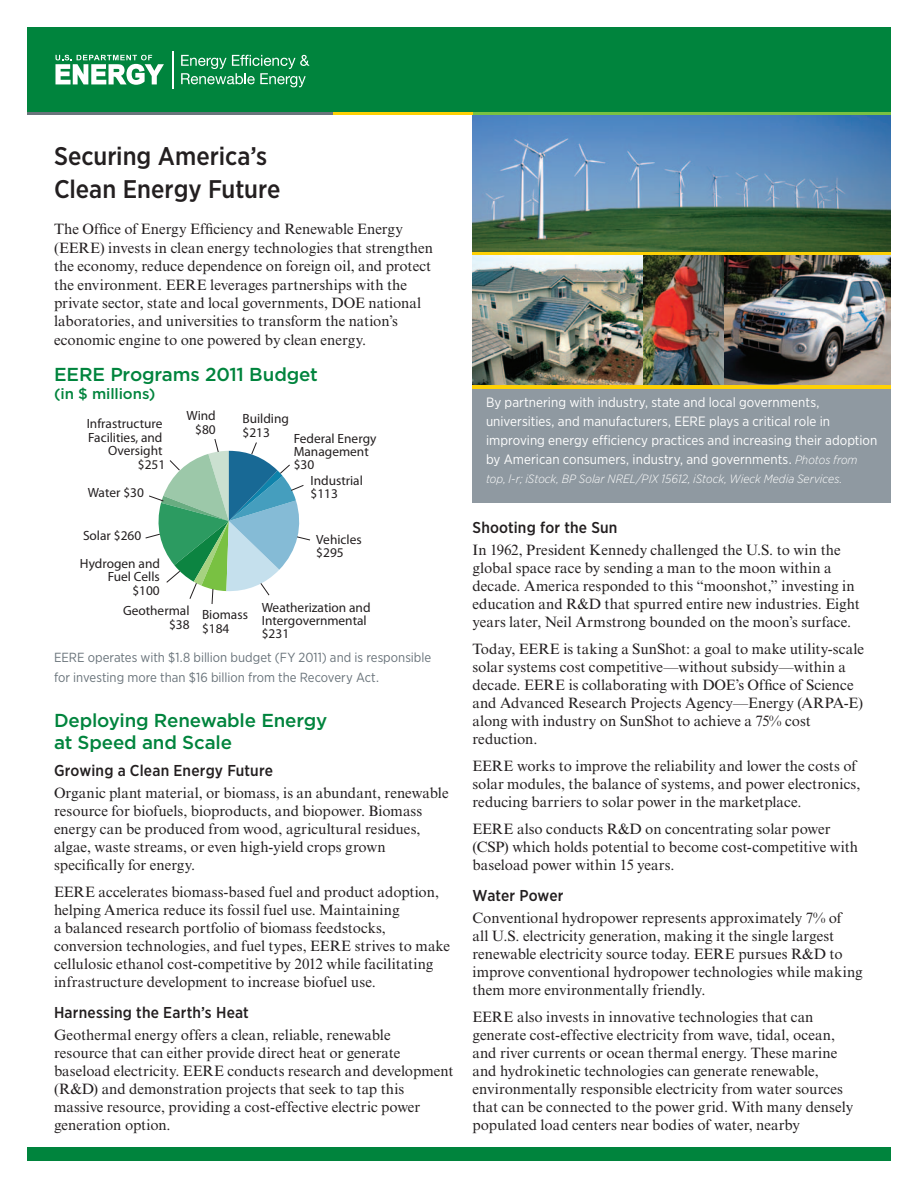
<style>
.page{position:relative;width:918px;height:1188px;background:#fff}
.page>*{position:absolute;margin:0;border:0;box-sizing:border-box;transform-origin:0 0}
.t1{font:500 25.5px/33px "Gotham Narrow";color:#231f20}
.Subhead_1{font:500 18.75px/22.5px "Gotham";letter-spacing:-.01em;color:#00843d}
.Subhead_2{font:500 15.75px "Gotham Narrow";letter-spacing:.01em;color:#231f20}
.Base_Text{font:15px/18px "Times New Roman MT Std";color:#231f20}
.Subhead_1-2{font:500 15px "Gotham";letter-spacing:-.005em;color:#00843d}
.caption_reverse{font:13.5px/19.2px "Gotham Narrow";letter-spacing:.005em;color:#fff}
.t2{font:13.35px/13.4px "Myriad Pro";color:#231f20}
.caption_reverse-2{font:13.2px/19.2px "Gotham Narrow";color:#6a747b}
.caption_reverse-3{font:italic 300 12px "Gotham Narrow";letter-spacing:.005em;color:#fff}
.s1{font-weight:300;font-style:italic;font-size:12px}
</style>
<div class="page">
<img style="left:472px;top:115px;width:419px;height:137px">
<img style="left:642px;top:255px;width:82px;height:131px">
<img style="left:724px;top:255px;width:167px;height:131px">
<img style="left:472px;top:255px;width:170px;height:131px">
<div style="left:472px;top:387px;width:419px;height:116px;background:#8f99a1"></div>
<hr style="left:472px;top:386px;width:419px;height:3px;background:#fed105">
<svg style="left:145px;top:439px;width:166px;height:165px"></svg>
<hr style="left:472px;top:252px;width:419px;height:3px;background:#fed105">
<svg style="left:27px;top:111px;width:306px;height:4px"></svg>
<div style="left:27px;top:1148px;width:864px;height:13px;background:#00843d"></div>
<svg style="left:472px;top:111px;width:419px;height:4px;background:#5ab140"></svg>
<svg style="left:333px;top:111px;width:139px;height:4px"></svg>
<div style="left:27px;top:27px;width:864px;height:84px;background:#00843d"></div>
<svg style="left:55px;top:55px;width:109px;height:30px"></svg>
<hr style="left:172px;top:51px;width:1px;height:37px;background:#fff">
<svg style="left:181px;top:55px;width:129px;height:32px"></svg>
<p class="t1" style="left:54px;top:139px;width:228px">Securing America’s<br>Clean Energy Future</p>
<p class="Base_Text" style="left:54px;top:220px;width:381px">The Office of Energy Efficiency and Renewable Energy (EERE) invests in clean energy technologies that strengthen the economy, reduce dependence on foreign oil, and protect the environment. EERE leverages partnerships with the private sector, state and local governments, DOE national laboratories, and universities to transform the nation’s economic engine to one powered by clean energy.</p>
<p class="Subhead_1" style="left:54px;top:363px;width:265px">EERE Programs 2011 Budget</p>
<p class="Subhead_1-2" style="left:54px;top:384px;width:103px">(in $ millions)</p>
<p class="t2" style="left:87px;top:417px;width:80px;text-align:right">Infrastructure<br>Facilities, and<br>Oversight $251</p>
<p class="t2" style="left:88px;top:486px;width:58px">Water $30</p>
<p class="t2" style="left:83px;top:529px;width:60px">Solar $260</p>
<p class="t2" style="left:80px;top:557px;width:82px;text-align:right">Hydrogen and<br>Fuel Cells $100</p>
<p class="t2" style="left:187px;top:409px;width:31px;text-align:right">Wind $80</p>
<p class="t2" style="left:243px;top:412px;width:48px">Building $213</p>
<p class="t2" style="left:294px;top:431px;width:84px">Federal Energy<br>Management $30</p>
<p class="t2" style="left:311px;top:474px;width:54px">Industrial $113</p>
<p class="t2" style="left:316px;top:533px;width:47px">Vehicles $295</p>
<p class="t2" style="left:123px;top:604px;width:68px;text-align:right">Geothermal $38</p>
<p class="t2" style="left:202px;top:608px;width:47px">Biomass $184</p>
<p class="t2" style="left:262px;top:600px;width:110px">Weatherization and<br>Intergovernmental $231</p>
<p class="caption_reverse-2" style="left:54px;top:648px;width:379px">EERE operates with $1.8 billion budget (FY 2011) and is responsible for investing more than $16 billion from the Recovery Act.</p>
<p class="Subhead_1" style="left:54px;top:709px;width:275px">Deploying Renewable Energy at Speed and Scale</p>
<p class="Subhead_2" style="left:54px;top:761px;width:221px">Growing a Clean Energy Future</p>
<p class="Base_Text" style="left:54px;top:784px;width:396px">Organic plant material, or biomass, is an abundant, renewable resource for biofuels, bioproducts, and biopower. Biomass energy can be produced from wood, agricultural residues, algae, waste streams, or even high-yield crops grown specifically for energy.</p>
<p class="Base_Text" style="left:54px;top:883px;width:398px">EERE accelerates biomass-based fuel and product adoption, helping America reduce its fossil fuel use. Maintaining<br>a balanced research portfolio of biomass feedstocks, conversion technologies, and fuel types, EERE strives to make cellulosic ethanol cost-competitive by 2012 while facilitating infrastructure development to increase biofuel use.</p>
<p class="Subhead_2" style="left:54px;top:1003px;width:196px">Harnessing the Earth’s Heat</p>
<p class="Base_Text" style="left:54px;top:1026px;width:401px">Geothermal energy offers a clean, reliable, renewable<br>resource that can either provide direct heat or generate baseload electricity. EERE conducts research and development (R&amp;D) and demonstration projects that seek to tap this massive resource, providing a cost-effective electric power generation option.</p>
<p class="caption_reverse" style="left:486px;top:392px;width:393px">By partnering with industry, state and local governments, universities, and manufacturers, EERE plays a critical role in improving energy efficiency practices and increasing their adoption by American consumers, industry, and governments. <span class="s1">Photos from</span></p>
<p class="caption_reverse-3" style="left:486px;top:472px;width:358px">top, l-r; iStock, BP Solar NREL/PIX 15612, iStock, Wieck Media Services.</p>
<p class="Subhead_2" style="left:472px;top:518px;width:147px">Shooting for the Sun</p>
<p class="Base_Text" style="left:472px;top:541px;width:389px">In 1962, President Kennedy challenged the U.S. to win the global space race by sending a man to the moon within a decade. America responded to this “moonshot,” investing in education and R&amp;D that spurred entire new industries. Eight years later, Neil Armstrong bounded on the moon’s surface.</p>
<p class="Base_Text" style="left:472px;top:640px;width:393px">Today, EERE is taking a SunShot: a goal to make utility-scale solar systems cost competitive—without subsidy—within a decade. EERE is collaborating with DOE’s Office of Science and Advanced Research Projects Agency—Energy (ARPA-E) along with industry on SunShot to achieve a 75% cost reduction.</p>
<p class="Base_Text" style="left:472px;top:757px;width:389px">EERE works to improve the reliability and lower the costs of solar modules, the balance of systems, and power electronics, reducing barriers to solar power in the marketplace.</p>
<p class="Base_Text" style="left:472px;top:820px;width:387px">EERE also conducts R&amp;D on concentrating solar power (CSP) which holds potential to become cost-competitive with baseload power within 15 years.</p>
<p class="Subhead_2" style="left:472px;top:886px;width:93px">Water Power</p>
<p class="Base_Text" style="left:472px;top:909px;width:392px">Conventional hydropower represents approximately 7% of<br>all U.S. electricity generation, making it the single largest renewable electricity source today. EERE pursues R&amp;D to improve conventional hydropower technologies while making them more environmentally friendly.</p>
<p class="Base_Text" style="left:472px;top:1008px;width:382px">EERE also invests in innovative technologies that can generate cost-effective electricity from wave, tidal, ocean, and river currents or ocean thermal energy. These marine and hydrokinetic technologies can generate renewable, environmentally responsible electricity from water sources that can be connected to the power grid. With many densely populated load centers near bodies of water, nearby</p>
</div>
